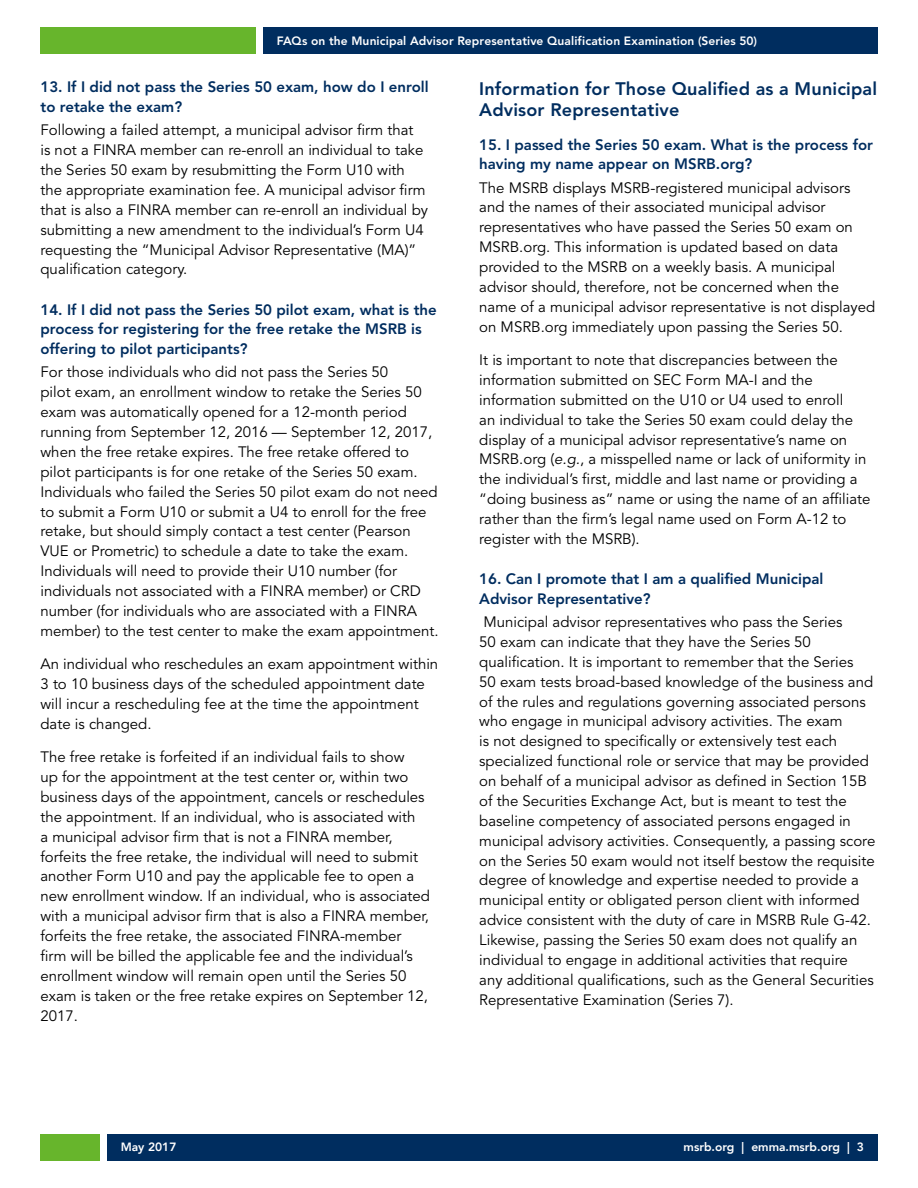
<style>
.page{position:relative;width:918px;height:1188px;background:#fff}
.page>*{position:absolute;margin:0;border:0;box-sizing:border-box;transform-origin:0 0}
.t1{font:800 18px/21.6px "Avenir LT Std";letter-spacing:.01em;color:#002d5f}
.t2{font:15px/20px "Avenir LT Std";color:#000}
.t3{font:800 15px/19.8px "Avenir LT Std";color:#002d5f}
.t4{font:800 12px "Avenir LT Std";letter-spacing:.01em;color:#fff}
.t5{font:800 12px "Avenir";color:#fff}
.s1{font-style:italic}
</style>
<div class="page">
<div style="left:40px;top:1134px;width:60px;height:27px;background:#67b52c"></div>
<div style="left:107px;top:1134px;width:771px;height:27px;background:#002d5f"></div>
<div style="left:263px;top:27px;width:615px;height:27px;background:#002d5f"></div>
<div style="left:40px;top:27px;width:216px;height:27px;background:#67b52c"></div>
<p class="t4" style="left:277px;top:34px;width:482px">FAQs on the Municipal Advisor Representative Qualification Examination (Series 50)</p>
<p class="t3" style="left:40px;top:77px;width:390px">13. If I did not pass the Series 50 exam, how do I enroll to retake the exam?</p>
<p class="t2" style="left:40px;top:121px;width:389px">Following a failed attempt, a municipal advisor firm that<br>is not a FINRA member can re-enroll an individual to take the Series 50 exam by resubmitting the Form U10 with the appropriate examination fee. A municipal advisor firm that is also a FINRA member can re-enroll an individual by submitting a new amendment to the individual’s Form U4 requesting the “Municipal Advisor Representative (MA)” qualification category.</p>
<p class="t3" style="left:40px;top:300px;width:398px">14. If I did not pass the Series 50 pilot exam, what is the process for registering for the free retake the MSRB is offering to pilot participants?</p>
<p class="t2" style="left:40px;top:363px;width:400px">For those individuals who did not pass the Series 50<br>pilot exam, an enrollment window to retake the Series 50 exam was automatically opened for a 12-month period running from September 12, 2016 — September 12, 2017, when the free retake expires. The free retake offered to pilot participants is for one retake of the Series 50 exam.<br>Individuals who failed the Series 50 pilot exam do not need to submit a Form U10 or submit a U4 to enroll for the free retake, but should simply contact a test center (Pearson VUE or Prometric) to schedule a date to take the exam.<br>Individuals will need to provide their U10 number (for individuals not associated with a FINRA member) or CRD number (for individuals who are associated with a FINRA member) to the test center to make the exam appointment.</p>
<p class="t2" style="left:40px;top:654px;width:399px">An individual who reschedules an exam appointment within 3 to 10 business days of the scheduled appointment date will incur a rescheduling fee at the time the appointment date is changed.</p>
<p class="t2" style="left:40px;top:747px;width:391px">The free retake is forfeited if an individual fails to show<br>up for the appointment at the test center or, within two business days of the appointment, cancels or reschedules the appointment. If an individual, who is associated with<br>a municipal advisor firm that is not a FINRA member, forfeits the free retake, the individual will need to submit another Form U10 and pay the applicable fee to open a new enrollment window. If an individual, who is associated with a municipal advisor firm that is also a FINRA member, forfeits the free retake, the associated FINRA-member firm will be billed the applicable fee and the individual’s enrollment window will remain open until the Series 50 exam is taken or the free retake expires on September 12, 2017.</p>
<p class="t1" style="left:479px;top:78px;width:399px">Information for Those Qualified as a Municipal<br>Advisor Representative</p>
<p class="t3" style="left:479px;top:135px;width:395px">15. I passed the Series 50 exam. What is the process for having my name appear on MSRB.org?</p>
<p class="t2" style="left:479px;top:178px;width:398px">The MSRB displays MSRB-registered municipal advisors and the names of their associated municipal advisor representatives who have passed the Series 50 exam on MSRB.org. This information is updated based on data provided to the MSRB on a weekly basis. A municipal advisor should, therefore, not be concerned when the name of a municipal advisor representative is not displayed on MSRB.org immediately upon passing the Series 50.</p>
<p class="t2" style="left:479px;top:350px;width:393px">It is important to note that discrepancies between the information submitted on SEC Form MA-I and the information submitted on the U10 or U4 used to enroll<br>an individual to take the Series 50 exam could delay the display of a municipal advisor representative’s name on MSRB.org (<span class="s1">e.g.</span>, a misspelled name or lack of uniformity in the individual’s first, middle and last name or providing a “doing business as” name or using the name of an affiliate rather than the firm’s legal name used on Form A-12 to register with the MSRB).</p>
<p class="t3" style="left:479px;top:569px;width:346px">16. Can I promote that I am a qualified Municipal<br>Advisor Representative?</p>
<p class="t2" style="left:479px;top:612px;width:398px">Municipal advisor representatives who pass the Series<br>50 exam can indicate that they have the Series 50 qualification. It is important to remember that the Series<br>50 exam tests broad-based knowledge of the business and of the rules and regulations governing associated persons who engage in municipal advisory activities. The exam<br>is not designed to specifically or extensively test each specialized functional role or service that may be provided on behalf of a municipal advisor as defined in Section 15B of the Securities Exchange Act, but is meant to test the baseline competency of associated persons engaged in municipal advisory activities. Consequently, a passing score on the Series 50 exam would not itself bestow the requisite degree of knowledge and expertise needed to provide a municipal entity or obligated person client with informed advice consistent with the duty of care in MSRB Rule G-42.<br>Likewise, passing the Series 50 exam does not qualify an individual to engage in additional activities that require<br>any additional qualifications, such as the General Securities Representative Examination (Series 7).</p>
<p class="t5" style="left:121px;top:1137px;width:57px">May 2017</p>
<p class="t5" style="left:684px;top:1137px;width:182px">msrb.org | emma.msrb.org | 3</p>
</div>
